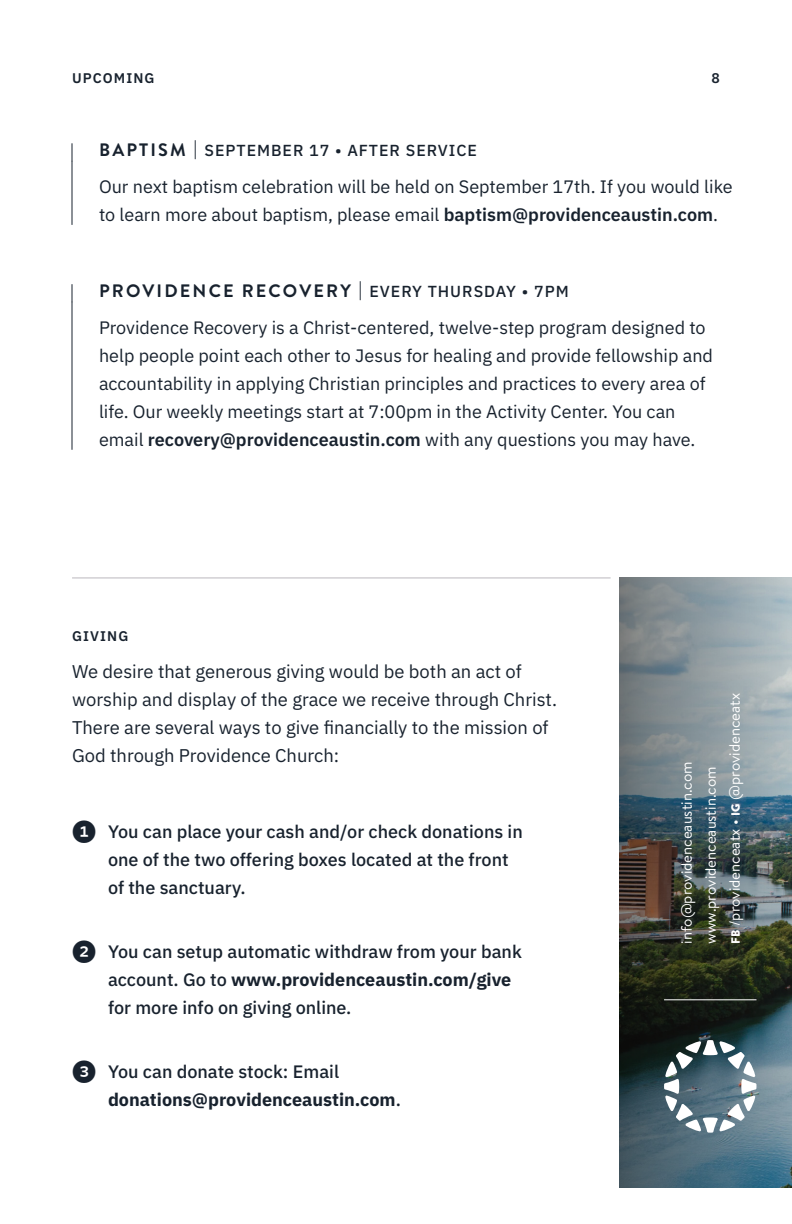
<style>
.page{position:relative;width:792px;height:1224px;background:#fff}
.page>*{position:absolute;margin:0;border:0;box-sizing:border-box;transform-origin:0 0}
.Body{font:18.4px/28px "IBM Plex Sans";color:#18222e}
.Upcoming_Body{font:18px/28px "IBM Plex Sans";color:#18222e}
.t1{font:500 18px/28px "IBM Plex Sans";color:#18222e}
.t2{font:700 18px/28px "IBM Plex Sans";color:#18222e}
.Upcoming_Title{font:700 18px "Brandon Grotesque";letter-spacing:.12em;color:#18222e}
.Upcoming_Title-2{font:500 16px "IBM Plex Sans";letter-spacing:.06em;color:#18222e}
.t3{font:15px/24px "Brandon Text";color:#fff}
.Page_Category{font:600 14px "IBM Plex Sans";letter-spacing:.08em;color:#18222e}
.s1{font-family:"Brandon Grotesque";font-weight:700;font-size:18px}
.s2{font-weight:600}
.s3{font-family:"IBM Plex Sans";font-weight:500;font-size:16px}
.s4{font-family:"Whitney Index Black Round Bd";font-weight:400;font-size:24px}
.s5{font-weight:700}
.s6{font-weight:500}
.s7{font-family:"Brandon Grotesque";font-weight:900;font-size:12px}
.s8{font-family:"Brandon Grotesque";font-size:16px}
</style>
<div class="page">
<img style="left:620px;top:577px;width:172px;height:611px">
<svg style="left:664px;top:1040px;width:93px;height:93px"></svg>
<hr style="left:664px;top:999px;width:93px;height:1px;background:#fff">
<svg style="left:72px;top:143px;width:1px;height:18px"></svg>
<hr style="left:72px;top:161px;width:1px;height:64px;background:#18222e">
<svg style="left:72px;top:284px;width:1px;height:18px"></svg>
<hr style="left:72px;top:302px;width:1px;height:148px;background:#18222e">
<hr style="left:72px;top:577px;width:539px;height:1px;background:#bab8bd">
<p class="Page_Category" style="left:72px;top:67px;width:84px">UPCOMING</p>
<p class="Page_Category" style="left:712px;top:67px;width:10px">8</p>
<p class="Upcoming_Title-2" style="left:99px;top:138px;width:379px"><span class="s1">BAPTISM |</span> SEPTEMBER 17 • AFTER SERVICE</p>
<p class="Upcoming_Body" style="left:99px;top:171px;width:635px">Our next baptism celebration will be held on September 17th. If you would like to learn more about baptism, please email <span class="s2">baptism@providenceaustin.com</span>.</p>
<p class="Upcoming_Title" style="left:99px;top:278px;width:471px">PROVIDENCE RECOVERY | <span class="s3">EVERY THURSDAY • 7PM</span></p>
<p class="Upcoming_Body" style="left:99px;top:312px;width:616px">Providence Recovery is a Christ-centered, twelve-step program designed to help people point each other to Jesus for healing and provide fellowship and accountability in applying Christian principles and practices to every area of life. Our weekly meetings start at 7:00pm in the Activity Center. You can email <span class="s2">recovery@providenceaustin.com</span> with any questions you may have.</p>
<p class="Page_Category" style="left:72px;top:625px;width:58px">GIVING</p>
<p class="Body" style="left:72px;top:656px;width:487px">We desire that generous giving would be both an act of worship and display of the grace we receive through Christ.<br>There are several ways to give financially to the mission of God through Providence Church:</p>
<p class="t1" style="left:108px;top:816px;width:416px;text-indent:-36px"><span class="s4">1</span> You can place your cash and/or check donations in one of the two offering boxes located at the front of the sanctuary.</p>
<p class="t1" style="left:108px;top:936px;width:415px;text-indent:-36px"><span class="s4">2</span> You can setup automatic withdraw from your bank account. Go to <span class="s5">www.providenceaustin.com/give </span>for more info on giving online.</p>
<p class="t2" style="left:108px;top:1056px;width:294px;text-indent:-36px"><span class="s4">3</span> <span class="s6">You can donate stock: Email </span>donations@providenceaustin.com<span class="s6">.</span></p>
<p class="t3" style="left:674px;top:944px;width:184px;rotate:-90deg">info@providenceaustin.com www.providenceaustin.com</p>
<p class="t3" style="left:722px;top:944px;width:252px;rotate:-90deg"><span class="s7">FB</span> /providenceatx <span class="s8">•</span> <span class="s7">IG</span> @providenceatx</p>
</div>
